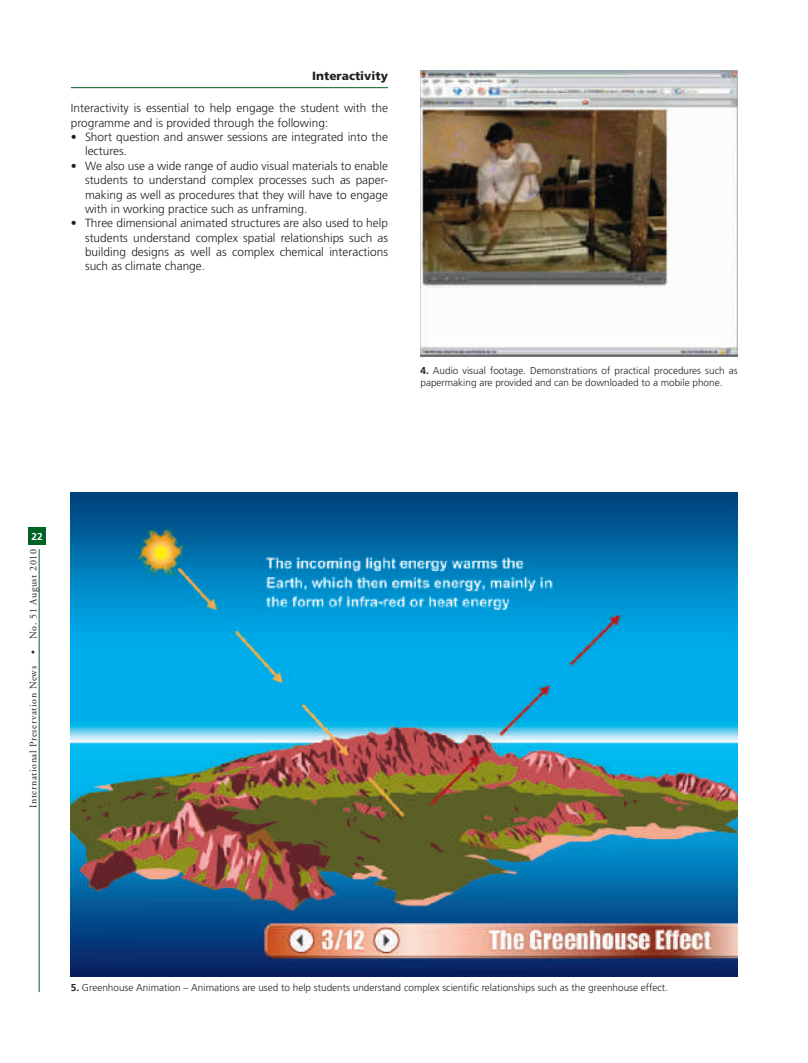
<style>
.page{position:relative;width:808px;height:1063px;background:#fff}
.page>*{position:absolute;margin:0;border:0;box-sizing:border-box;transform-origin:0 0}
.t1{font:300 11.88px/14.4px "Frutiger";color:#231f20}
.t2{font:900 11.88px "Frutiger";color:#231f20}
.t3{font:300 10px/12.5px "Frutiger";color:#231f20}
.t4{font:10px "Adobe Garamond";letter-spacing:.06em;color:#231f20}
.t5{font:700 10px "Frutiger";color:#fff}
.s1{font-weight:700}
</style>
<div class="page">
<div style="left:28px;top:527px;width:18px;height:18px;background:#006224"></div>
<hr style="left:39px;top:549px;width:1px;height:443px;background:#006224">
<hr style="left:71px;top:87px;width:317px;height:1px;background:#006224">
<img style="left:71px;top:492px;width:666px;height:484px">
<img style="left:420px;top:71px;width:317px;height:285px">
<p class="t2" style="left:312px;top:71px;width:77px">Interactivity</p>
<p class="t1" style="left:71px;top:102px;width:319px">Interactivity is essential to help engage the student with the programme and is provided through the following:</p>
<p class="t1" style="left:85px;top:131px;width:304px;text-indent:-14px">• Short question and answer sessions are integrated into the lectures.</p>
<p class="t1" style="left:85px;top:159px;width:304px;text-align:justify;text-indent:-14px">• We also use a wide range of audio visual materials to enable students to understand complex processes such as paper&shy;making as well as procedures that they will have to engage with in working practice such as unframing.</p>
<p class="t1" style="left:85px;top:217px;width:304px;text-align:justify;text-indent:-14px">• Three dimensional animated structures are also used to help students understand complex spatial relationships such as building designs as well as complex chemical interactions such as climate change.</p>
<p class="t3" style="left:420px;top:365px;width:319px"><span class="s1">4.</span> Audio visual footage. Demonstrations of practical procedures such as papermaking are provided and can be downloaded to a mobile phone.</p>
<p class="t5" style="left:31px;top:533px;width:13px">22</p>
<p class="t4" style="left:29px;top:808px;width:260px;rotate:-90deg">International Preservation News • No. 51 August 2010</p>
<p class="t3" style="left:71px;top:982px;width:599px"><span class="s1">5.</span> Greenhouse Animation – Animations are used to help students understand complex scientific relationships such as the greenhouse effect.</p>
</div>
